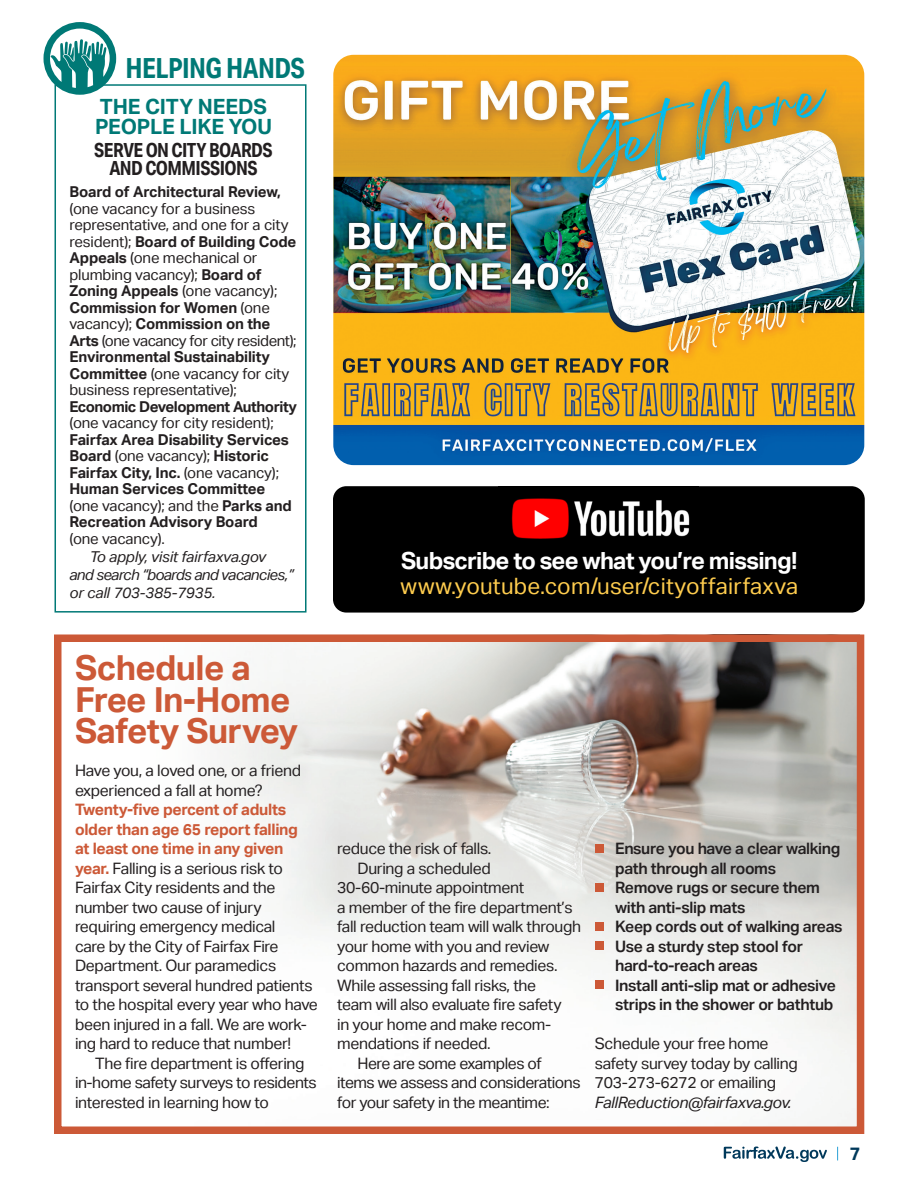
<style>
.page{position:relative;width:918px;height:1188px;background:#fff}
.page>*{position:absolute;margin:0;border:0;box-sizing:border-box;transform-origin:0 0}
.sustaining_member_na{font:700 34.5px/31.5px "Aktiv Grotesk";letter-spacing:-.02em;color:#cc5937}
.sustaining_member_na-2{font:700 27.75px "Aktiv Grotesk Cd";letter-spacing:-.02em;color:#007976}
.t1{font:700 23.55px "Aktiv Grotesk";letter-spacing:-.03em;color:#fff}
.t2{font:22.5px "Aktiv Grotesk";letter-spacing:.01em;color:#fecc4e}
.sustaining_member_na-3{font:700 21px "Aktiv Grotesk";letter-spacing:-.01em;color:#007976}
.sustaining_member_na-4{font:700 19.5px/18px "Aktiv Grotesk Cd";letter-spacing:-.03em;color:#231f20;text-align:center}
.t3{font:700 18px "Aktiv Grotesk";color:#00395b}
.sustaining_member_na-5{font:15.75px/19.5px "Aktiv Grotesk";letter-spacing:-.02em;color:#231f20}
.sustaining_member_na-6{font:600 15.75px/19.5px "Aktiv Grotesk";letter-spacing:-.02em;color:#231f20}
.sustaining_member_na-7{font:700 15px/16.5px "Aktiv Grotesk";letter-spacing:-.01em;color:#231f20}
.sustaining_member_na-8{font:italic 15px/18px "Aktiv Grotesk";letter-spacing:-.02em;color:#231f20}
.s1{font-weight:400}
.s2{font-weight:700;color:#cc5937}
.s3{font-style:italic}
</style>
<div class="page">
<svg style="left:837px;top:1147px;width:1px;height:13px"></svg>
<svg style="left:724px;top:1147px;width:103px;height:15px"></svg>
<img style="left:215px;top:643px;width:640px;height:482px">
<img style="left:333px;top:55px;width:531px;height:410px">
<div style="left:595px;top:844px;width:8px;height:9px;background:#cc5937"></div>
<div style="left:595px;top:883px;width:8px;height:9px;background:#cc5937"></div>
<div style="left:595px;top:922px;width:8px;height:9px;background:#cc5937"></div>
<div style="left:595px;top:942px;width:8px;height:8px;background:#cc5937"></div>
<div style="left:595px;top:981px;width:8px;height:8px;background:#cc5937"></div>
<div style="left:55px;top:84px;width:252px;height:529px;border:2px solid #007976"></div>
<svg style="left:44px;top:22px;width:72px;height:73px"></svg>
<div style="left:333px;top:486px;width:532px;height:127px;background:#000;border-radius:13px"></div>
<img style="left:511px;top:498px;width:179px;height:41px">
<div style="left:54px;top:634px;width:810px;height:500px;border:8px solid #cc5937"></div>
<p class="sustaining_member_na-2" style="left:125px;top:51px;width:181px">HELPING HANDS</p>
<p class="sustaining_member_na-3" style="left:100px;top:95px;width:169px">THE CITY NEEDS</p>
<p class="sustaining_member_na-3" style="left:95px;top:114px;width:178px">PEOPLE LIKE YOU</p>
<p class="sustaining_member_na-4" style="left:94px;top:141px;width:180px">SERVE ON CITY BOARDS<br>AND COMMISSIONS</p>
<p class="sustaining_member_na-7" style="left:70px;top:184px;width:229px">Board of Architectural Review, <span class="s1">(one vacancy for a business representative, and one for a city resident);</span> Board of Building Code<br>Appeals <span class="s1">(one mechanical or plumbing vacancy);</span> Board of<br>Zoning Appeals <span class="s1">(one vacancy);<br></span>Commission for Women <span class="s1">(one vacancy);</span> Commission on the<br>Arts <span class="s1">(one vacancy for city resident);<br></span>Environmental Sustainability<br>Committee <span class="s1">(one vacancy for city business representative);<br></span>Economic Development Authority <span class="s1">(one vacancy for city resident);<br></span>Fairfax Area Disability Services<br>Board <span class="s1">(one vacancy);</span> Historic<br>Fairfax City, Inc. <span class="s1">(one vacancy);<br></span>Human Services Committee <span class="s1">(one vacancy); and the</span> Parks and<br>Recreation Advisory Board<br><span class="s1">(one vacancy).</span></p>
<p class="sustaining_member_na-8" style="left:70px;top:547px;width:226px;text-indent:20px">To apply, visit fairfaxva.gov and search “boards and vacancies,” or call 703-385-7935.</p>
<p class="t1" style="left:401px;top:547px;width:398px">Subscribe to see what you’re missing!</p>
<p class="t2" style="left:401px;top:573px;width:399px">www.youtube.com/user/cityoffairfaxva</p>
<p class="sustaining_member_na" style="left:75px;top:653px;width:225px">Schedule a<br>Free In-Home<br>Safety Survey</p>
<p class="sustaining_member_na-5" style="left:75px;top:761px;width:228px">Have you, a loved one, or a friend experienced a fall at home?</p>
<p class="sustaining_member_na-5" style="left:75px;top:800px;width:244px"><span class="s2">Twenty-five percent of adults older than age 65 report falling<br>at least one time in any given year.</span> Falling is a serious risk to<br>Fairfax City residents and the number two cause of injury requiring emergency medical<br>care by the City of Fairfax Fire<br>Department. Our paramedics transport several hundred patients to the hospital every year who have been injured in a fall. We are work&shy;ing hard to reduce that number!</p>
<p class="sustaining_member_na-5" style="left:75px;top:1054px;width:243px;text-indent:20px">The fire department is offering in-home safety surveys to residents interested in learning how to</p>
<p class="sustaining_member_na-5" style="left:337px;top:839px;width:156px">reduce the risk of falls.</p>
<p class="sustaining_member_na-5" style="left:337px;top:858px;width:245px;text-indent:20px">During a scheduled<br>30-60-minute appointment<br>a member of the fire department’s fall reduction team will walk through your home with you and review common hazards and remedies.<br>While assessing fall risks, the<br>team will also evaluate fire safety<br>in your home and make recom&shy;mendations if needed.</p>
<p class="sustaining_member_na-5" style="left:337px;top:1053px;width:245px;text-indent:20px">Here are some examples of items we assess and considerations for your safety in the meantime:</p>
<p class="sustaining_member_na-6" style="left:615px;top:839px;width:227px">Ensure you have a clear walking path through all rooms</p>
<p class="sustaining_member_na-6" style="left:615px;top:878px;width:206px">Remove rugs or secure them with anti-slip mats</p>
<p class="sustaining_member_na-6" style="left:615px;top:917px;width:229px">Keep cords out of walking areas</p>
<p class="sustaining_member_na-6" style="left:615px;top:936px;width:189px">Use a sturdy step stool for hard-to-reach areas</p>
<p class="sustaining_member_na-6" style="left:615px;top:975px;width:223px">Install anti-slip mat or adhesive strips in the shower or bathtub</p>
<p class="sustaining_member_na-5" style="left:595px;top:1034px;width:205px">Schedule your free home safety survey today by calling<br>703-273-6272 or emailing<br><span class="s3">FallReduction@fairfaxva.gov.</span></p>
<p class="t3" style="left:850px;top:1143px;width:12px">7</p>
</div>
